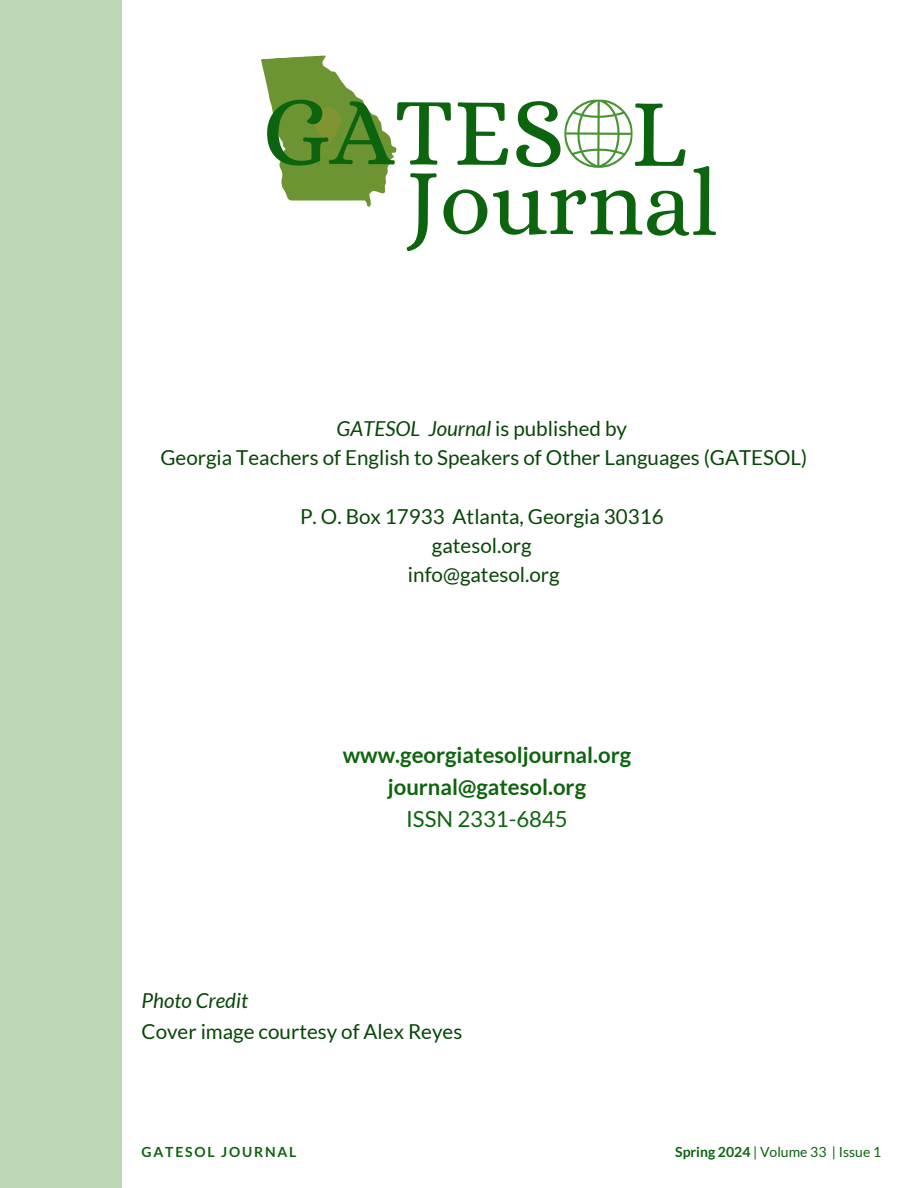
<style>
.page{position:relative;width:918px;height:1188px;background:#fff}
.page>*{position:absolute;margin:0;border:0;box-sizing:border-box;transform-origin:0 0}
.t1{font:98.25px "Alice";letter-spacing:-.005em;color:#0d640e}
.t2{font:94.2px "Alice";letter-spacing:-.005em;color:#0d640e}
.t3{font:700 22.2px/32px "Lato";color:#0d640e;text-align:center}
.t4{font:20.55px/29.2px "Lato";color:#074707;text-align:center}
.t5{font:italic 20.55px "Lato";color:#074707}
.t6{font:13.95px "Lato";color:#0d640e}
.t7{font:700 13.95px "Lato";letter-spacing:.13em;color:#0d640e}
.s1{font-style:normal}
.s2{font-weight:400}
.s3{font-style:italic}
.s4{font-weight:700}
</style>
<div class="page">
<div style="left:0;top:0;width:122px;height:1188px;background:#bed8b5"></div>
<svg style="left:261px;top:55px;width:136px;height:152px"></svg>
<svg style="left:564px;top:99px;width:69px;height:69px"></svg>
<h3 class="t1" style="left:262px;top:75px;width:427px">GATES L</h3>
<h3 class="t2" style="left:405px;top:148px;width:315px">Journal</h3>
<h1 class="t5" style="left:337px;top:416px;width:292px">GATESOL Journal <span class="s1">is published by</span></h1>
<p class="t4" style="left:160px;top:443px;width:648px">Georgia Teachers of English to Speakers of Other Languages (GATESOL)</p>
<p class="t4" style="left:300px;top:501px;width:365px">P. O. Box 17933 Atlanta, Georgia 30316 gatesol.org</p>
<h2 class="t4" style="left:408px;top:559px;width:153px">info@gatesol.org</h2>
<p class="t3" style="left:343px;top:739px;width:290px">www.georgiatesoljournal.org journal@gatesol.org<br><span class="s2">ISSN 2331-6845</span></p>
<h4 class="t4" style="left:142px;top:985px;width:322px;line-height:30.3px;text-align:left"><span class="s3">Photo Credit<br></span>Cover image courtesy of Alex Reyes</h4>
<h3 class="t7" style="left:142px;top:1144px;width:156px">GATESOL JOURNAL</h3>
<h3 class="t6" style="left:675px;top:1144px;width:208px"><span class="s4">Spring 2024</span> | Volume 33 | Issue 1</h3>
</div>
